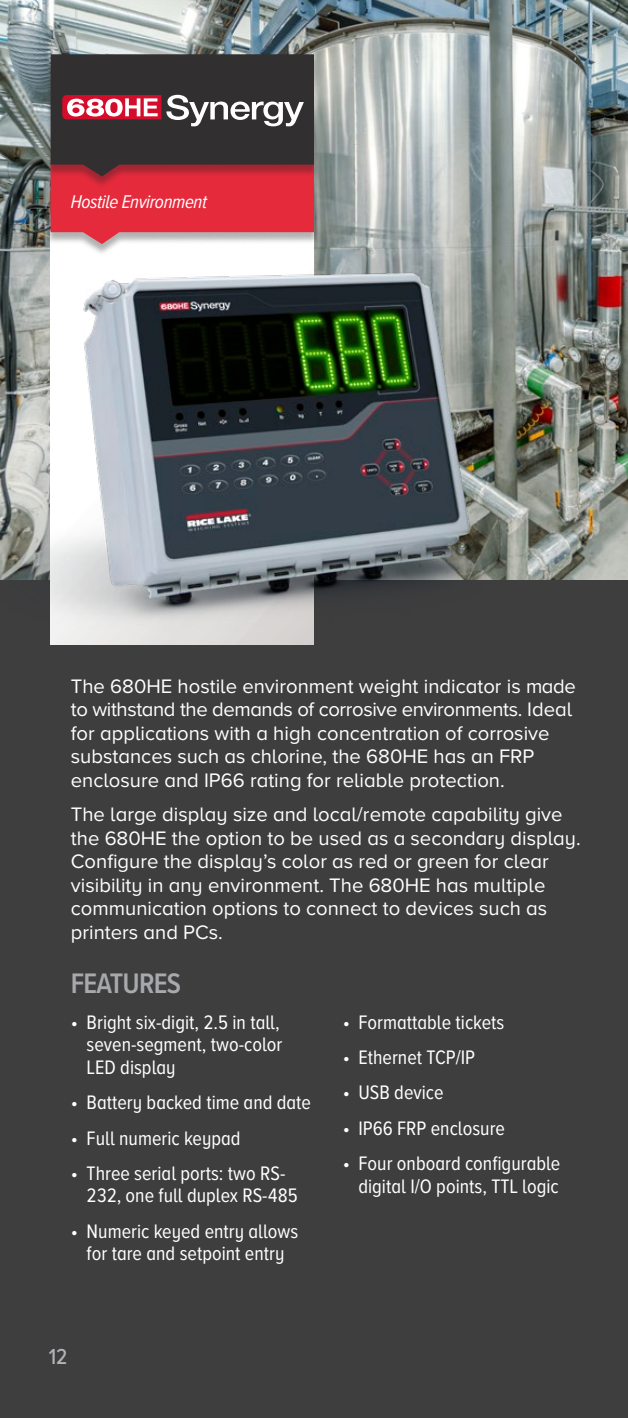
<style>
.page{position:relative;width:628px;height:1418px;background:#fff}
.page>*{position:absolute;margin:0;border:0;box-sizing:border-box;transform-origin:0 0}
.Body_Copy_Black{font:600 29.25px "Proxima Nova A Cond";letter-spacing:-.03em;color:#a8a9ad}
.t1{font:500 22.5px "Proxima Nova A Cond";color:#b2b3b7}
.Product_Body_Black{font:20.25px/23.6px "Proxima Nova A";color:#fff}
.t2{font:20.25px/22.5px "Proxima Nova A Cond";color:#fff}
.Model_Description_Wh{font:italic 19.12px "Proxima Nova A Cond";letter-spacing:-.02em;color:#fff}
</style>
<div class="page">
<img style="left:0;top:0;width:628px;height:581px">
<div style="left:0;top:581px;width:628px;height:837px;background:#3e3e3f"></div>
<div style="left:45px;top:164px;width:274px;height:92px;background:#231f20;opacity:.35"></div>
<div style="left:45px;top:56px;width:274px;height:133px;background:#231f20;opacity:.35"></div>
<img style="left:0;top:257px;width:516px;height:388px">
<svg style="left:51px;top:54px;width:263px;height:190px;background:#863f46"></svg>
<p class="Model_Description_Wh" style="left:71px;top:187px;width:138px">Hostile Environment</p>
<p class="Model_Description_Wh" style="left:85px;top:190px;width:104px">Programmable</p>
<p class="Product_Body_Black" style="left:71px;top:673px;width:506px">The 680HE hostile environment weight indicator is made to withstand the demands of corrosive environments. Ideal for applications with a high concentration of corrosive substances such as chlorine, the 680HE has an FRP enclosure and IP66 rating for reliable protection.</p>
<p class="Product_Body_Black" style="left:71px;top:801px;width:511px">The large display size and local/remote capability give the 680HE the option to be used as a secondary display.<br>Configure the display’s color as red or green for clear visibility in any environment. The 680HE has multiple communication options to connect to devices such as printers and PCs.</p>
<p class="Body_Copy_Black" style="left:71px;top:961px;width:111px">FEATURES</p>
<p class="t2" style="left:87px;top:1009px;width:197px;text-indent:-16px">• Bright six-digit, 2.5 in tall, seven-segment, two-color<br>LED display</p>
<p class="t2" style="left:71px;top:1090px;width:242px">• Battery backed time and date</p>
<p class="t2" style="left:71px;top:1125px;width:171px">• Full numeric keypad</p>
<p class="t2" style="left:87px;top:1161px;width:212px;text-indent:-16px">• Three serial ports: two RS-<br>232, one full duplex RS-485</p>
<p class="t2" style="left:71px;top:1219px;width:229px;text-align:center">• Numeric keyed entry allows for tare and setpoint entry</p>
<p class="t2" style="left:343px;top:1009px;width:163px">• Formattable tickets</p>
<p class="t2" style="left:343px;top:1045px;width:134px">• Ethernet TCP/IP</p>
<p class="t2" style="left:343px;top:1080px;width:102px">• USB device</p>
<p class="t2" style="left:343px;top:1116px;width:164px">• IP66 FRP enclosure</p>
<p class="t2" style="left:343px;top:1151px;width:219px;text-align:right">• Four onboard configurable digital I/O points, TTL logic</p>
<p class="t1" style="left:49px;top:1339px;width:20px">12</p>
</div>
